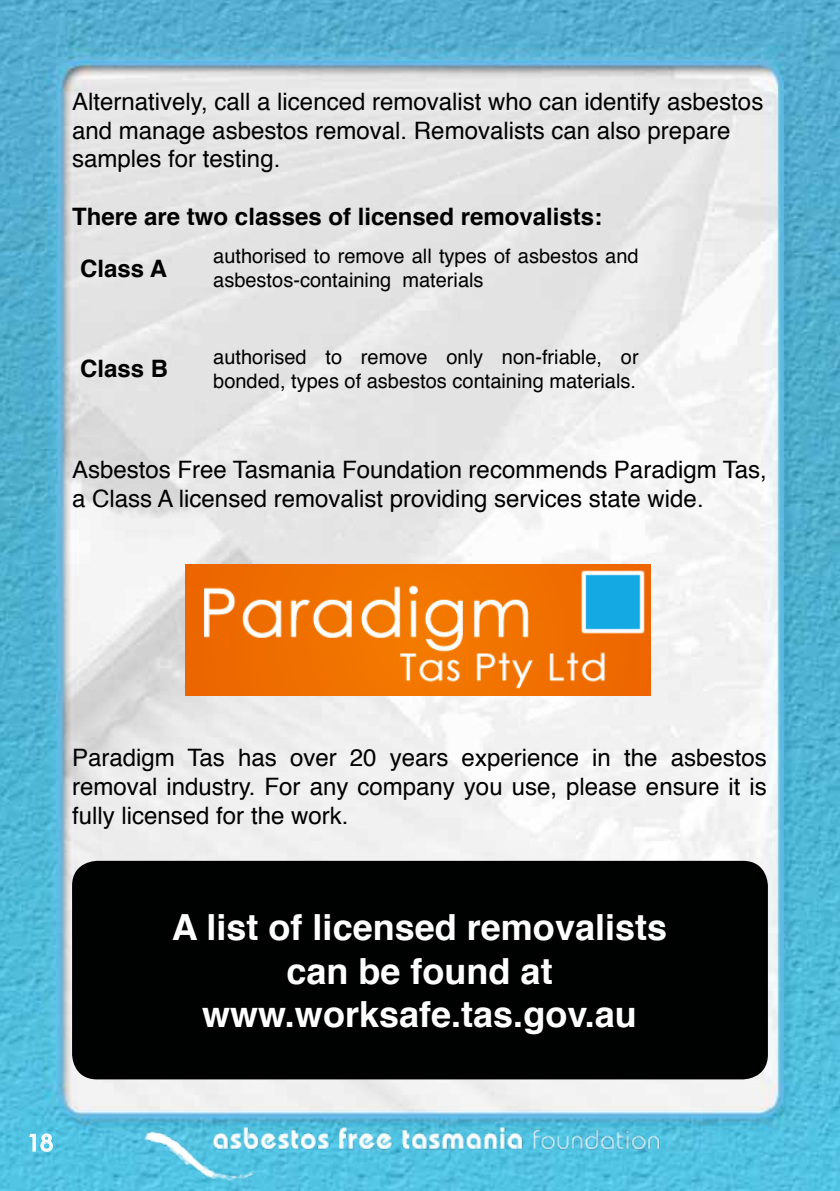
<style>
.page{position:relative;width:840px;height:1191px;background:#fff}
.page>*{position:absolute;margin:0;border:0;box-sizing:border-box;transform-origin:0 0}
.t1{font:700 36px/43.2px "Helvetica";color:#fff;text-align:center}
.t2{font:24px/28.8px "Helvetica";color:#000}
.t3{font:700 24px/51.8px "Helvetica";color:#000}
.t4{font:500 24px "Bauhaus IT Cby BT";color:#fff}
.t5{font:20px/24px "Helvetica";color:#000}
</style>
<div class="page">
<img style="left:0;top:0;width:839px;height:1191px">
<svg style="left:29px;top:1133px;width:24px;height:19px"></svg>
<img style="left:139px;top:1115px;width:538px;height:76px">
<div style="left:73px;top:862px;width:693px;height:216px;background:#000101;border-radius:24px"></div>
<div style="left:72px;top:861px;width:695px;height:218px;border:2px solid #000;border-radius:24px"></div>
<img style="left:185px;top:564px;width:465px;height:132px">
<p class="t2" style="left:72px;top:88px;width:692px">Alternatively, call a licenced removalist who can identify asbestos and manage asbestos removal. Removalists can also prepare samples for testing.</p>
<p class="t3" style="left:80px;top:191px;width:523px;text-indent:-8px">There are two classes of licensed removalists:<br>Class A</p>
<p class="t5" style="left:213px;top:245px;width:426px">authorised to remove all types of asbestos and asbestos-containing materials</p>
<p class="t3" style="left:80px;top:343px;width:90px">Class B</p>
<p class="t5" style="left:213px;top:345px;width:426px">authorised to remove only non-friable, or bonded, types of asbestos containing materials.</p>
<p class="t2" style="left:72px;top:456px;width:695px">Asbestos Free Tasmania Foundation recommends Paradigm Tas, a Class A licensed removalist providing services state wide.</p>
<p class="t2" style="left:72px;top:744px;width:695px;text-align:justify">Paradigm Tas has over 20 years experience in the asbestos removal industry. For any company you use, please ensure it is fully licensed for the work.</p>
<h1 class="t1" style="left:172px;top:906px;width:496px">A list of licensed removalists can be found at www.worksafe.tas.gov.au</h1>
<p class="t4" style="left:27px;top:1128px;width:28px">18</p>
</div>
